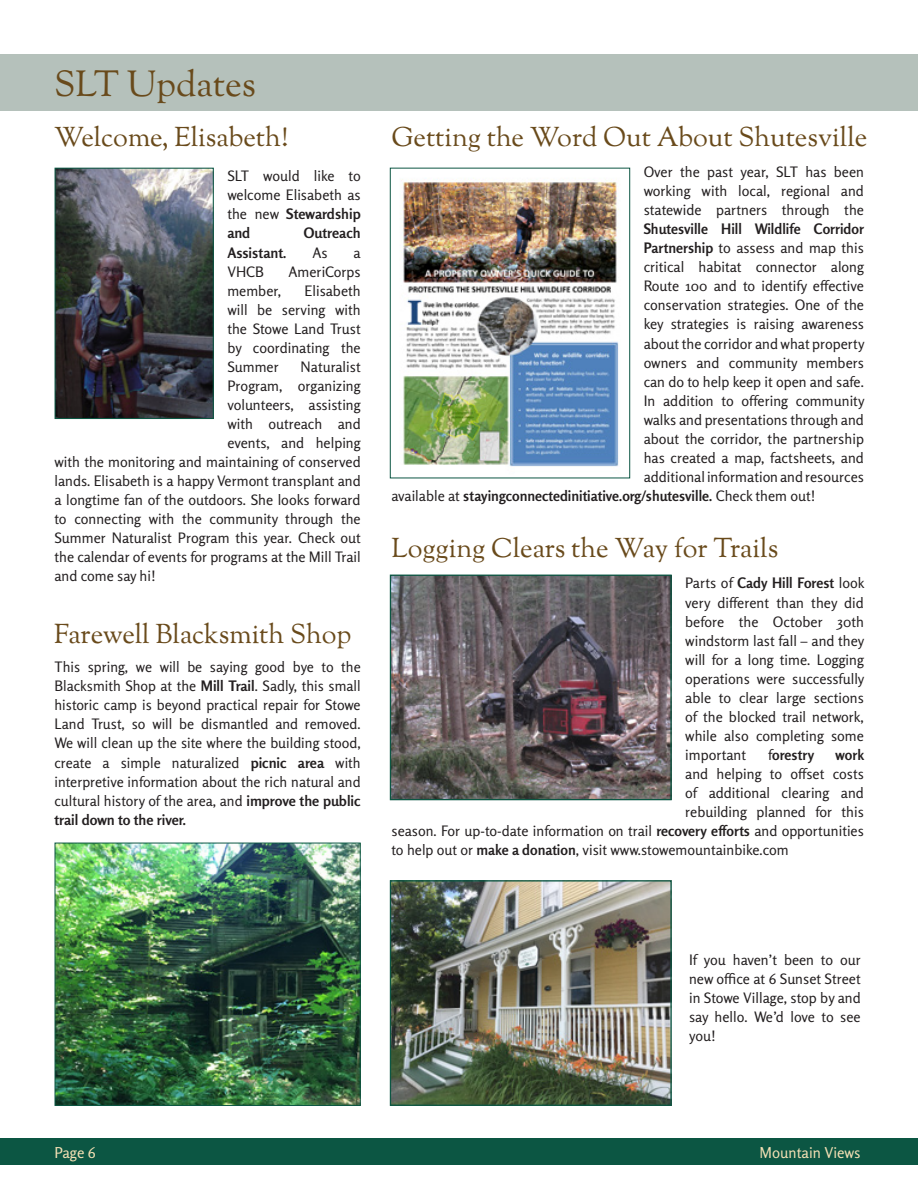
<style>
.page{position:relative;width:918px;height:1188px;background:#fff}
.page>*{position:absolute;margin:0;border:0;box-sizing:border-box;transform-origin:0 0}
.t1{font:36px "Goudy St M";color:#694a1b}
.t2{font:27px "Goudy St M";color:#694a1b}
.t3{font:15px "Rosario";color:#f4e0b4}
.t4{font:14.4px/19px "Rosario";color:#231f20;text-align:justify}
.t5{font:700 14.4px "Rosario";color:#231f20}
.s1{font-weight:700}
.s2{font-weight:400}
</style>
<div class="page">
<div style="left:0;top:1138px;width:918px;height:27px;background:#0c5643"></div>
<div style="left:0;top:54px;width:918px;height:56px;background:#b5c1bb"></div>
<img style="left:57px;top:845px;width:302px;height:259px">
<div style="left:55px;top:843px;width:306px;height:263px;border:1px solid #0c5643"></div>
<img style="left:57px;top:170px;width:155px;height:247px">
<div style="left:55px;top:168px;width:159px;height:251px;border:1px solid #0c5643"></div>
<img style="left:401px;top:178px;width:218px;height:289px">
<div style="left:390px;top:168px;width:240px;height:310px;border:1px solid #0c5643"></div>
<img style="left:392px;top:577px;width:278px;height:221px">
<div style="left:390px;top:575px;width:282px;height:225px;border:1px solid #0c5643"></div>
<img style="left:392px;top:882px;width:278px;height:222px">
<div style="left:390px;top:880px;width:282px;height:226px;border:1px solid #0c5643"></div>
<p class="t1" style="left:54px;top:61px;width:204px">SLT Updates</p>
<p class="t2" style="left:54px;top:120px;width:236px">Welcome, Elisabeth!</p>
<p class="t2" style="left:392px;top:120px;width:477px">Getting the Word Out About Shutesville</p>
<p class="t4" style="left:227px;top:167px;width:135px">SLT would like to welcome Elisabeth as the new <span class="s1">Stewardship and</span></p>
<p class="t5" style="left:304px;top:225px;width:58px">Outreach</p>
<p class="t5" style="left:227px;top:244px;width:61px">Assistant.</p>
<p class="t4" style="left:312px;top:243px;width:17px">As</p>
<p class="t4" style="left:354px;top:243px;width:9px">a</p>
<p class="t4" style="left:227px;top:262px;width:38px">VHCB</p>
<p class="t4" style="left:289px;top:262px;width:74px">AmeriCorps</p>
<p class="t4" style="left:227px;top:281px;width:55px">member,</p>
<p class="t4" style="left:227px;top:281px;width:135px;text-indent:77px">Elisabeth will be serving with the Stowe Land Trust by coordinating the Summer</p>
<p class="t4" style="left:301px;top:357px;width:62px">Naturalist</p>
<p class="t4" style="left:227px;top:376px;width:135px">Program, organizing</p>
<p class="t4" style="left:227px;top:395px;width:135px">volunteers, assisting</p>
<p class="t4" style="left:227px;top:414px;width:135px">with outreach and</p>
<p class="t4" style="left:227px;top:433px;width:135px">events, and helping</p>
<p class="t4" style="left:55px;top:452px;width:308px">with the monitoring and maintaining of conserved</p>
<p class="t4" style="left:55px;top:471px;width:308px">lands. Elisabeth is a happy Vermont transplant and</p>
<p class="t4" style="left:55px;top:490px;width:308px">a longtime fan of the outdoors. She looks forward</p>
<p class="t4" style="left:55px;top:510px;width:308px">to connecting with the community through the</p>
<p class="t4" style="left:55px;top:529px;width:308px">Summer Naturalist Program this year. Check out</p>
<p class="t4" style="left:55px;top:548px;width:308px">the calendar of events for programs at the Mill Trail</p>
<p class="t4" style="left:55px;top:567px;width:103px">and come say hi!</p>
<p class="t2" style="left:54px;top:617px;width:299px">Farewell Blacksmith Shop</p>
<p class="t4" style="left:55px;top:658px;width:308px">This spring, we will be saying good bye to the Blacksmith Shop at the <span class="s1">Mill Trail</span>. Sadly, this small historic camp is beyond practical repair for Stowe Land Trust, so will be dismantled and removed.<br>We will clean up the site where the building stood, create a simple naturalized <span class="s1">picnic area</span> with interpretive information about the rich natural and cultural history of the area, and <span class="s1">improve the public trail down to the river.</span></p>
<p class="t4" style="left:644px;top:162px;width:222px">Over the past year, SLT has been</p>
<p class="t4" style="left:644px;top:181px;width:222px">working with local, regional and</p>
<p class="t4" style="left:644px;top:200px;width:222px">statewide partners through the</p>
<p class="t5" style="left:644px;top:220px;width:222px">Shutesville Hill Wildlife Corridor</p>
<p class="t4" style="left:644px;top:239px;width:222px"><span class="s1">Partnership</span> to assess and map this</p>
<p class="t4" style="left:644px;top:258px;width:222px">critical habitat connector along</p>
<p class="t4" style="left:644px;top:277px;width:222px">Route 100 and to identify effective</p>
<p class="t4" style="left:644px;top:296px;width:222px">conservation strategies. One of the</p>
<p class="t4" style="left:644px;top:315px;width:222px">key strategies is raising awareness</p>
<p class="t4" style="left:644px;top:334px;width:222px">about the corridor and what property</p>
<p class="t4" style="left:644px;top:353px;width:222px">owners and community members</p>
<p class="t4" style="left:644px;top:372px;width:222px">can do to help keep it open and safe.</p>
<p class="t4" style="left:644px;top:391px;width:222px">In addition to offering community</p>
<p class="t4" style="left:644px;top:410px;width:222px">walks and presentations through and</p>
<p class="t4" style="left:644px;top:429px;width:222px">about the corridor, the partnership</p>
<p class="t4" style="left:644px;top:448px;width:222px">has created a map, factsheets, and</p>
<p class="t4" style="left:644px;top:467px;width:222px">additional information and resources</p>
<p class="t5" style="left:392px;top:487px;width:426px"><span class="s2">available at</span> stayingconnectedinitiative.org/shutesville. <span class="s2">Check them out!</span></p>
<p class="t2" style="left:392px;top:531px;width:388px">Logging Clears the Way for Trails</p>
<p class="t4" style="left:685px;top:574px;width:181px">Parts of <span class="s1">Cady Hill Forest</span> look very different than they did before the October 30th windstorm last fall – and they will for a long time. Logging operations were successfully able to clear large sections of the blocked trail network, while also completing some important</p>
<p class="t5" style="left:768px;top:746px;width:48px"><span class="s2">f</span>orestry</p>
<p class="t5" style="left:836px;top:746px;width:30px">work</p>
<p class="t4" style="left:685px;top:764px;width:180px">and helping to offset costs</p>
<p class="t4" style="left:685px;top:783px;width:180px">of additional clearing and</p>
<p class="t4" style="left:685px;top:802px;width:180px">rebuilding planned for this</p>
<p class="t4" style="left:392px;top:821px;width:474px">season. For up-to-date information on trail <span class="s1">recovery efforts</span> and opportunities</p>
<p class="t4" style="left:392px;top:841px;width:399px">to help out or <span class="s1">make a donation</span>, visit www.stowemountainbike.com</p>
<p class="t4" style="left:689px;top:950px;width:173px">If you haven’t been to our new office at 6 Sunset Street in Stowe Village, stop by and say hello. We’d love to see you!</p>
<p class="t3" style="left:55px;top:1144px;width:43px">Page 6</p>
<p class="t3" style="left:760px;top:1144px;width:103px">Mountain Views</p>
</div>
